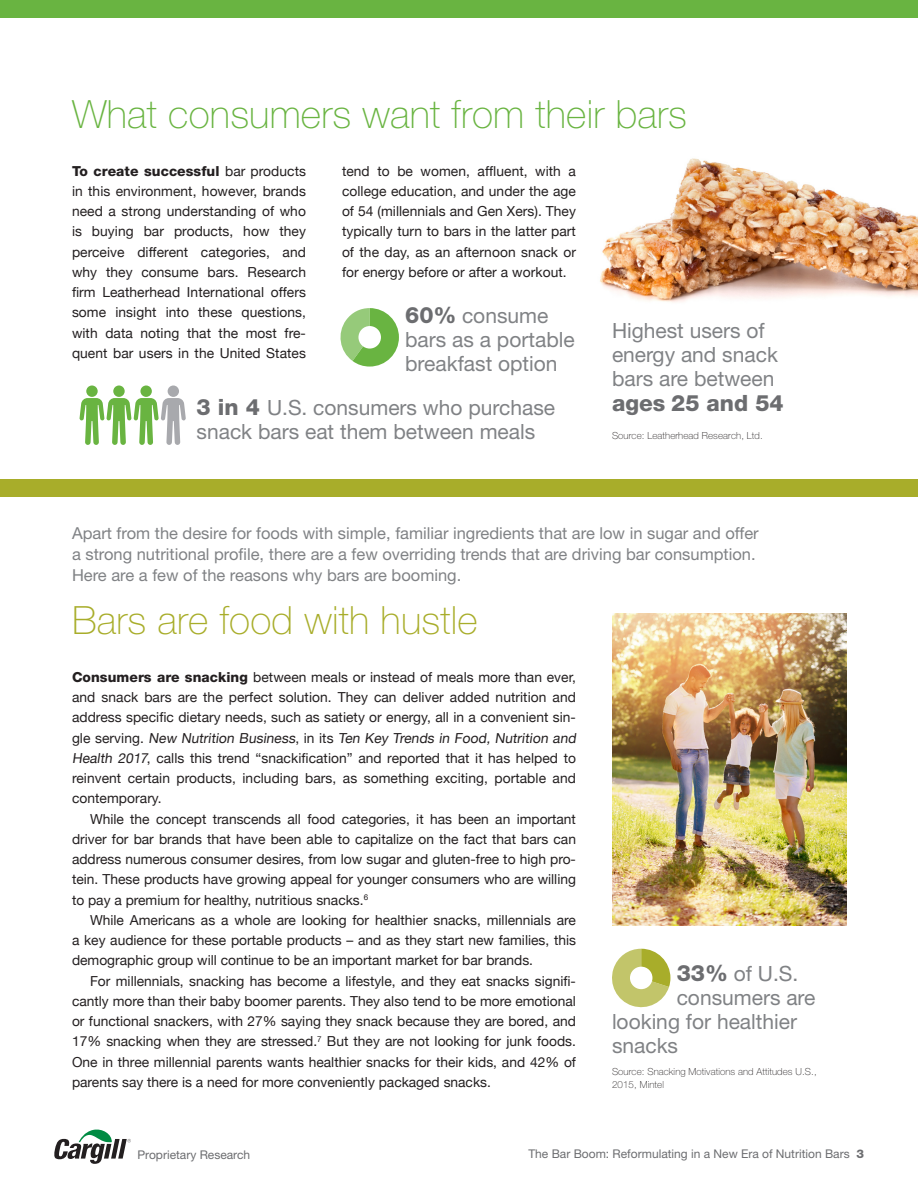
<style>
.page{position:relative;width:918px;height:1188px;background:#fff}
.page>*{position:absolute;margin:0;border:0;box-sizing:border-box;transform-origin:0 0}
.A_hed{font:100 39px "Helvetica Neue";letter-spacing:.005em;color:#69b441}
.A_hed-2{font:100 39px "Helvetica Neue";letter-spacing:.005em;color:#a8ad2a}
.stat_1_large{font:800 22.5px "Helvetica Neue";color:#6c6d70}
.stat_1_large-2{font:21px/24px "Helvetica Neue";color:#808285}
.stat_1_large-3{font:16.5px/21px "Helvetica Neue";color:#808285}
.text_sans_no_indent{font:13.8px/20.2px "Helvetica Neue";letter-spacing:.005em;color:#231f20;text-align:justify}
.text_sans_indent{font:13.8px/20.2px "Helvetica Neue";color:#231f20;text-align:justify}
.stat_list{font:12px "Helvetica Neue";color:#6c6d70}
.source_black{font:100 9.75px/12.8px "Helvetica Neue";letter-spacing:.01em;color:#231f20}
.s1{font-weight:800}
.s2{font-weight:800;font-size:22.5px;color:#6c6d70}
</style>
<div class="page">
<svg style="left:54px;top:1129px;width:77px;height:35px"></svg>
<img style="left:600px;top:158px;width:318px;height:144px">
<svg style="left:612px;top:949px;width:58px;height:58px"></svg>
<div style="left:630px;top:967px;width:22px;height:22px;background:#fff;border-radius:50%"></div>
<div style="left:113px;top:385px;width:12px;height:12px;background:#69b441;border-radius:50%"></div>
<div style="left:86px;top:385px;width:12px;height:12px;background:#69b441;border-radius:50%"></div>
<div style="left:140px;top:385px;width:12px;height:12px;background:#69b441;border-radius:50%"></div>
<div style="left:168px;top:385px;width:11px;height:12px;background:#a8a9ad;border-radius:50%"></div>
<svg style="left:79px;top:398px;width:107px;height:47px"></svg>
<div style="left:0;top:0;width:918px;height:18px;background:#69b441"></div>
<div style="left:0;top:479px;width:918px;height:18px;background:#a8ad2a"></div>
<img style="left:612px;top:614px;width:234px;height:311px">
<svg style="left:340px;top:308px;width:59px;height:59px"></svg>
<div style="left:358px;top:326px;width:23px;height:23px;background:#fff;border-radius:50%"></div>
<p class="A_hed" style="left:72px;top:91px;width:616px">What consumers want from their bars</p>
<p class="text_sans_no_indent" style="left:72px;top:160px;width:236px"><span class="s1">To create successful</span> bar products in this environment, however, brands need a strong understanding of who is buying bar products, how they perceive different categories, and why they consume bars. Research firm Leatherhead International offers some insight into these questions, with data noting that the most fre&shy;quent bar users in the United States</p>
<p class="text_sans_no_indent" style="left:342px;top:160px;width:236px">tend to be women, affluent, with a college education, and under the age of 54 (millennials and Gen Xers). They typically turn to bars in the latter part of the day, as an afternoon snack or for energy before or after a workout.</p>
<p class="stat_1_large-2" style="left:405px;top:303px;width:171px"><span class="s2">60%</span> consume bars as a portable breakfast option</p>
<p class="stat_1_large-2" style="left:612px;top:318px;width:167px">Highest users of energy and snack bars are between</p>
<p class="stat_1_large" style="left:612px;top:390px;width:173px">ages 25 and 54</p>
<p class="source_black" style="left:612px;top:429px;width:152px">Source: Leatherhead Research, Ltd.</p>
<p class="stat_1_large-2" style="left:197px;top:395px;width:360px"><span class="s2">3 in 4</span> U.S. consumers who purchase snack bars eat them between meals</p>
<p class="stat_1_large-3" style="left:72px;top:522px;width:688px">Apart from the desire for foods with simple, familiar ingredients that are low in sugar and offer a strong nutritional profile, there are a few overriding trends that are driving bar consumption.<br>Here are a few of the reasons why bars are booming.</p>
<p class="A_hed-2" style="left:72px;top:598px;width:407px">Bars are food with hustle</p>
<p class="text_sans_no_indent" style="left:72px;top:667px;width:508px;text-align:left"><span class="s1">Consumers are snacking</span> between meals or instead of meals more than ever, and snack bars are the perfect solution. They can deliver added nutrition and address specific dietary needs, such as satiety or energy, all in a convenient sin&shy;g l e s e rv i n g . New Nutrition Business, i n i t s Ten Key Trends in Food, Nutrition and Health 2017, calls this trend “snackification” and reported that it has helped to reinvent certain products, including bars, as something exciting, portable and contemporary.</p>
<p class="text_sans_indent" style="left:72px;top:808px;width:506px;text-indent:18px">While the concept transcends all food categories, it has been an important driver for bar brands that have been able to capitalize on the fact that bars can address numerous consumer desires, from low sugar and gluten-free to high pro&shy;tein. These products have growing appeal for younger consumers who are willing to pay a premium for healthy, nutritious snacks.<sup>6</sup></p>
<p class="text_sans_indent" style="left:72px;top:910px;width:506px;text-indent:18px">While Americans as a whole are looking for healthier snacks, millennials are a key audience for these portable products – and as they start new families, this demographic group will continue to be an important market for bar brands.</p>
<p class="text_sans_indent" style="left:72px;top:970px;width:506px;text-indent:18px">For millennials, snacking has become a lifestyle, and they eat snacks signifi&shy;cantly more than their baby boomer parents. They also tend to be more emotional or functional snackers, with 27% saying they snack because they are bored, and 17% snacking when they are stressed.<sup>7</sup> But they are not looking for junk foods.<br>One in three millennial parents wants healthier snacks for their kids, and 42% of parents say there is a need for more conveniently packaged snacks.</p>
<p class="stat_1_large-2" style="left:677px;top:961px;width:123px"><span class="s2">33%</span> of U.S.</p>
<p class="stat_1_large-2" style="left:677px;top:985px;width:140px">consumers are</p>
<p class="stat_1_large-2" style="left:612px;top:1009px;width:187px">looking for healthier</p>
<p class="stat_1_large-2" style="left:612px;top:1033px;width:68px">snacks</p>
<p class="source_black" style="left:612px;top:1065px;width:206px">Source: Snacking Motivations and Attitudes U.S.,<br>2015, Mintel</p>
<p class="stat_list" style="left:138px;top:1147px;width:114px">Proprietary Research</p>
<p class="stat_list" style="left:528px;top:1147px;width:337px">The Bar Boom: Reformulating in a New Era of Nutrition Bars <span class="s1">3</span></p>
</div>
